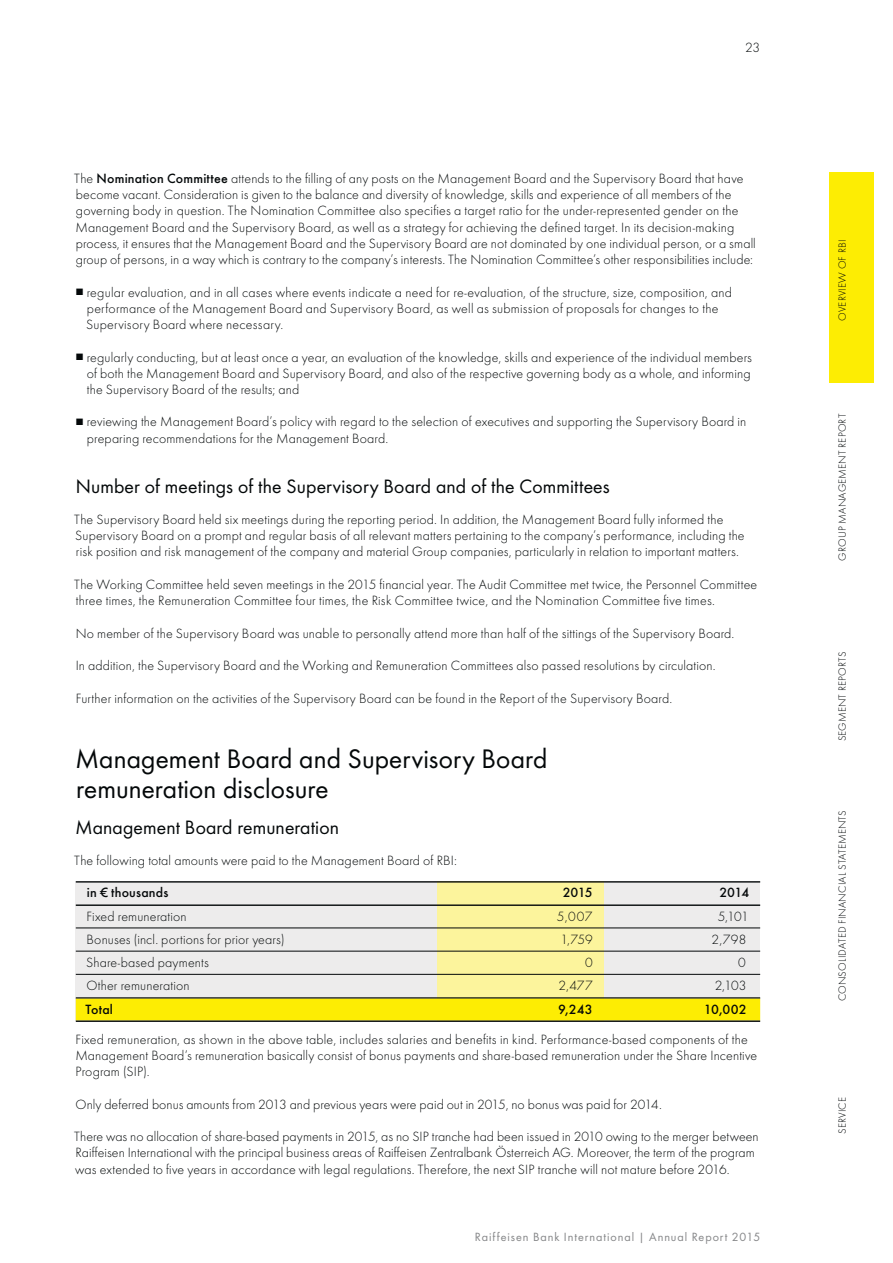
<style>
.page{position:relative;width:893px;height:1263px;background:#fff}
.page>*{position:absolute;margin:0;border:0;box-sizing:border-box;transform-origin:0 0}
.t1{font:27.9px/30.9px "Futura Boo";letter-spacing:.005em;color:#040809}
.t2{font:20.1px "Futura Boo";letter-spacing:.005em;color:#040809}
.t3{font:300 13.95px/16.2px "Futura";letter-spacing:.01em;color:#040809}
.t4{font:500 13.95px "Futura";letter-spacing:.01em;color:#040809}
.t5{font:12.3px "Futura Boo";letter-spacing:.075em;color:#868789}
.t6{font:300 10.8px "Futura";letter-spacing:.015em;color:#040809}
.s1{font-weight:500}
</style>
<div class="page">
<div style="left:76px;top:881px;width:684px;height:140px;background:#edecec"></div>
<div style="left:436px;top:881px;width:167px;height:140px;background:#fcf49c"></div>
<hr style="left:76px;top:881px;width:684px;height:2px;background:#040809">
<hr style="left:76px;top:905px;width:684px;height:1px;background:#040809">
<hr style="left:76px;top:928px;width:684px;height:1px;background:#040809">
<hr style="left:76px;top:951px;width:684px;height:1px;background:#040809">
<hr style="left:76px;top:974px;width:684px;height:1px;background:#040809">
<hr style="left:76px;top:997px;width:684px;height:2px;background:#040809">
<div style="left:76px;top:999px;width:684px;height:22px;background:#fded03"></div>
<hr style="left:76px;top:1021px;width:684px;height:1px;background:#040809">
<div style="left:829px;top:172px;width:45px;height:210px;background:#fded03"></div>
<p class="t3" style="left:745px;top:41px;width:16px">23</p>
<p class="t3" style="left:74px;top:171px;width:683px">The <span class="s1">Nomination Committee</span> attends to the filling of any posts on the Management Board and the Supervisory Board that have become vacant. Consideration is given to the balance and diversity of knowledge, skills and experience of all members of the governing body in question. The Nomination Committee also specifies a target ratio for the under-represented gender on the Management Board and the Supervisory Board, as well as a strategy for achieving the defined target. In its decision-making process, it ensures that the Management Board and the Supervisory Board are not dominated by one individual person, or a small group of persons, in a way which is contrary to the company’s interests. The Nomination Committee’s other responsibilities include:</p>
<p class="t3" style="left:86px;top:285px;width:647px">regular evaluation, and in all cases where events indicate a need for re-evaluation, of the structure, size, composition, and performance of the Management Board and Supervisory Board, as well as submission of proposals for changes to the<br>Supervisory Board where necessary.</p>
<p class="t3" style="left:87px;top:350px;width:666px;text-align:justify">regularly conducting, but at least once a year, an evaluation of the knowledge, skills and experience of the individual members of both the Management Board and Supervisory Board, and also of the respective governing body as a whole, and informing the Supervisory Board of the results; and</p>
<p class="t3" style="left:87px;top:415px;width:661px">reviewing the Management Board’s policy with regard to the selection of executives and supporting the Supervisory Board in preparing recommendations for the Management Board.</p>
<h2 class="t2" style="left:76px;top:478px;width:535px">Number of meetings of the Supervisory Board and of the Committees</h2>
<p class="t3" style="left:74px;top:512px;width:672px">The Supervisory Board held six meetings during the reporting period. In addition, the Management Board fully informed the<br>Supervisory Board on a prompt and regular basis of all relevant matters pertaining to the company’s performance, including the risk position and risk management of the company and material Group companies, particularly in relation to important matters.</p>
<p class="t3" style="left:74px;top:577px;width:684px">The Working Committee held seven meetings in the 2015 financial year. The Audit Committee met twice, the Personnel Committee three times, the Remuneration Committee four times, the Risk Committee twice, and the Nomination Committee five times.</p>
<p class="t3" style="left:76px;top:626px;width:660px">No member of the Supervisory Board was unable to personally attend more than half of the sittings of the Supervisory Board.</p>
<p class="t3" style="left:76px;top:659px;width:641px">In addition, the Supervisory Board and the Working and Remuneration Committees also passed resolutions by circulation.</p>
<p class="t3" style="left:76px;top:691px;width:598px">Further information on the activities of the Supervisory Board can be found in the Report of the Supervisory Board.</p>
<h1 class="t1" style="left:75px;top:745px;width:473px">Management Board and Supervisory Board remuneration disclosure</h1>
<h2 class="t2" style="left:75px;top:819px;width:265px">Management Board remuneration</h2>
<p class="t3" style="left:74px;top:853px;width:384px">The following total amounts were paid to the Management Board of RBI:</p>
<p class="t4" style="left:87px;top:887px;width:83px">in € thousands</p>
<p class="t4" style="left:562px;top:887px;width:31px">2015</p>
<p class="t4" style="left:719px;top:887px;width:32px">2014</p>
<p class="t3" style="left:87px;top:909px;width:102px">Fixed remuneration</p>
<p class="t3" style="left:557px;top:909px;width:37px">5,007</p>
<p class="t3" style="left:717px;top:909px;width:32px">5,101</p>
<p class="t3" style="left:87px;top:932px;width:199px">Bonuses (incl. portions for prior years)</p>
<p class="t3" style="left:560px;top:932px;width:34px">1,759</p>
<p class="t3" style="left:711px;top:932px;width:36px">2,798</p>
<p class="t3" style="left:86px;top:956px;width:124px">Share-based payments</p>
<p class="t3" style="left:585px;top:956px;width:9px">0</p>
<p class="t3" style="left:738px;top:956px;width:9px">0</p>
<p class="t3" style="left:86px;top:979px;width:105px">Other remuneration</p>
<p class="t3" style="left:558px;top:979px;width:36px">2,477</p>
<p class="t3" style="left:714px;top:979px;width:33px">2,103</p>
<p class="t4" style="left:86px;top:1003px;width:29px">Total</p>
<p class="t4" style="left:558px;top:1003px;width:36px">9,243</p>
<p class="t4" style="left:704px;top:1003px;width:44px">10,002</p>
<p class="t3" style="left:75px;top:1032px;width:683px">Fixed remuneration, as shown in the above table, includes salaries and benefits in kind. Performance-based components of the<br>Management Board’s remuneration basically consist of bonus payments and share-based remuneration under the Share Incentive<br>Program (SIP).</p>
<p class="t3" style="left:75px;top:1097px;width:588px">Only deferred bonus amounts from 2013 and previous years were paid out in 2015, no bonus was paid for 2014.</p>
<p class="t3" style="left:74px;top:1130px;width:686px">There was no allocation of share-based payments in 2015, as no SIP tranche had been issued in 2010 owing to the merger between<br>Raiffeisen International with the principal business areas of Raiffeisen Zentralbank Österreich AG. Moreover, the term of the program was extended to five years in accordance with legal regulations. Therefore, the next SIP tranche will not mature before 2016.</p>
<p class="t5" style="left:475px;top:1232px;width:287px">Raiffeisen Bank International | Annual Report 2015</p>
<p class="t6" style="left:837px;top:321px;width:82px;rotate:-90deg">OVERVIEW OF RBI</p>
<p class="t6" style="left:837px;top:561px;width:149px;rotate:-90deg">GROUP MANAGEMENT REPORT</p>
<p class="t6" style="left:837px;top:741px;width:91px;rotate:-90deg">SEGMENT REPORTS</p>
<p class="t6" style="left:837px;top:1001px;width:192px;rotate:-90deg">CONSOLIDATED FINANCIAL STATEMENTS</p>
<p class="t6" style="left:837px;top:1134px;width:39px;rotate:-90deg">SERVICE</p>
</div>
